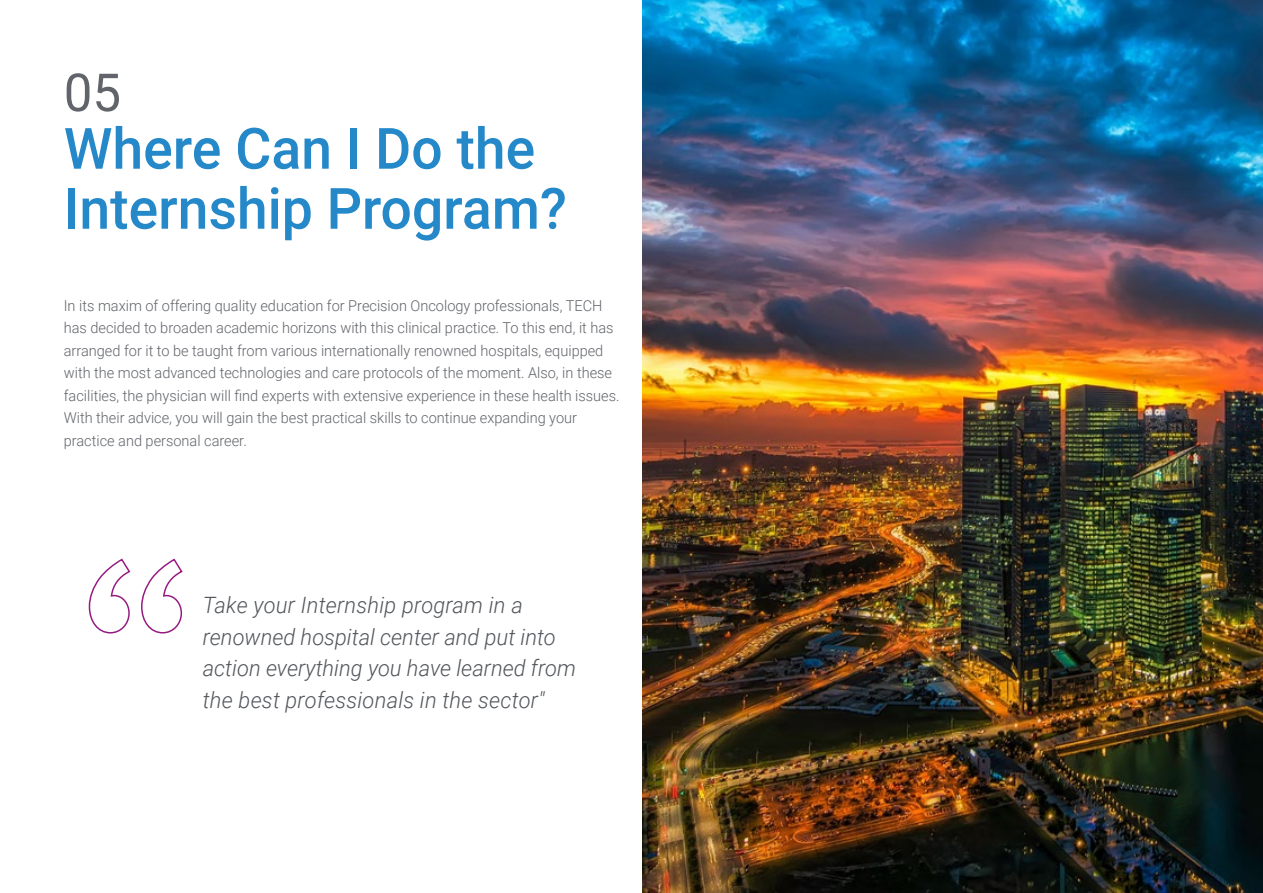
<style>
.page{position:relative;width:1263px;height:893px;background:#fff}
.page>*{position:absolute;margin:0;border:0;box-sizing:border-box;transform-origin:0 0}
.t1{font:500 57px/60px "Roboto";color:#2488c9}
.t2{font:52.5px "Roboto";color:#61646a}
.t3{font:italic 300 22.5px/31.5px "Roboto";color:#52555b}
.t4{font:300 15px/22.5px "Roboto";color:#61646a}
</style>
<div class="page">
<svg style="left:88px;top:558px;width:95px;height:76px"></svg>
<img style="left:642px;top:0;width:621px;height:893px">
<h2 class="t2" style="left:64px;top:56px;width:59px">05</h2>
<h1 class="t1" style="left:64px;top:116px;width:504px">Where Can I Do the<br>Internship Program?</h1>
<p class="t4" style="left:64px;top:293px;width:557px">In its maxim of offering quality education for Precision Oncology professionals, TECH has decided to broaden academic horizons with this clinical practice. To this end, it has arranged for it to be taught from various internationally renowned hospitals, equipped with the most advanced technologies and care protocols of the moment. Also, in these facilities, the physician will find experts with extensive experience in these health issues.<br>With their advice, you will gain the best practical skills to continue expanding your practice and personal career.</p>
<h3 class="t3" style="left:203px;top:588px;width:374px">Take your Internship program in a renowned hospital center and put into action everything you have learned from the best professionals in the sector"</h3>
</div>
